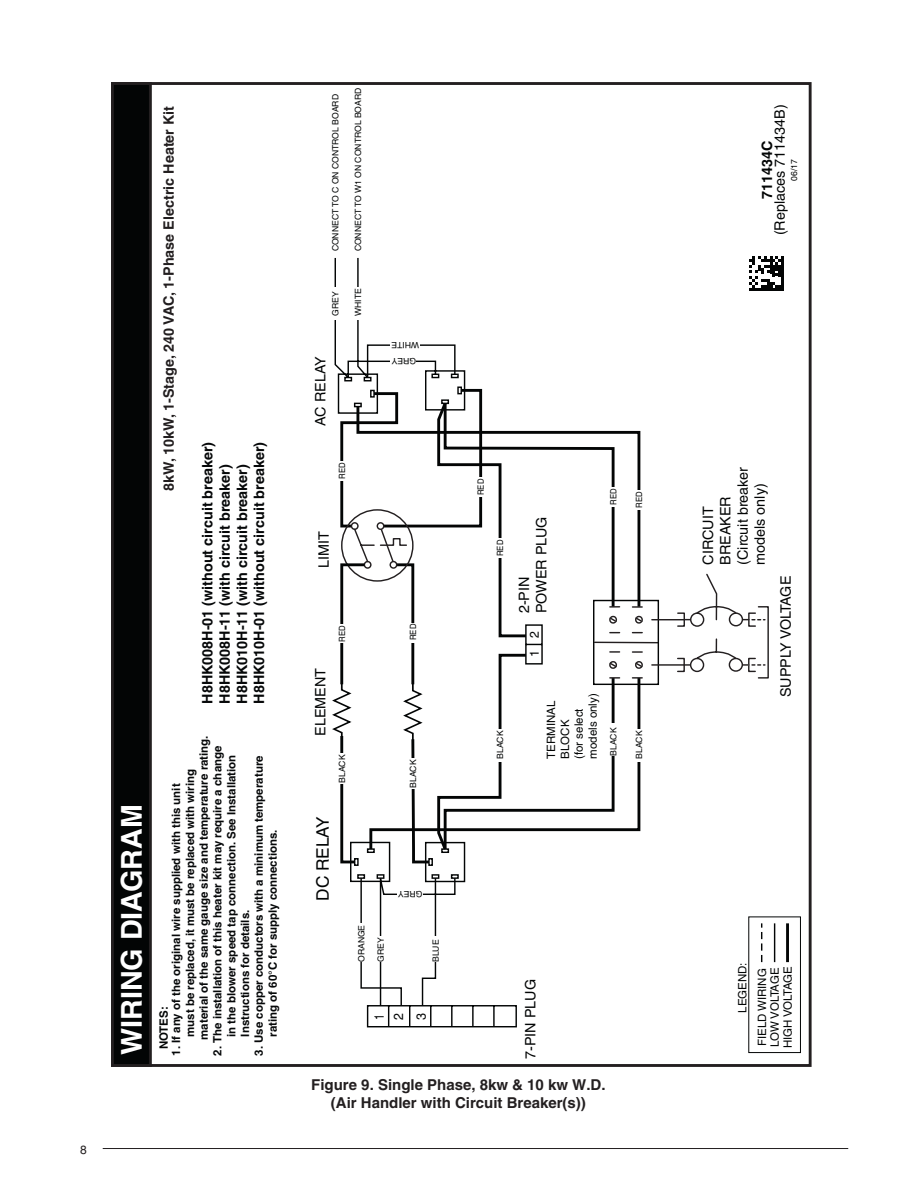
<style>
.page{position:relative;width:918px;height:1188px;background:#fff}
.page>*{position:absolute;margin:0;border:0;box-sizing:border-box;transform-origin:0 0}
.t1{font:700 28.65px "Helvetica";color:#fff}
.t2{font:17.25px "Helvetica";color:#030505}
.t3{font:700 15px/18px "Helvetica";color:#231f20;text-align:center}
.t4{font:700 14.4px/17.2px "Helvetica";color:#060809}
.t5{font:14.4px/17.2px "Helvetica";color:#030505}
.t6{font:700 14.4px "Helvetica";color:#221e1f}
.t7{font:700 14.4px "Helvetica";color:#030505}
.t8{font:13.2px/19.4px "Helvetica";color:#030505;scale:.8 1}
.t9{font:13.2px "Helvetica";color:#030505;scale:.94 1}
.t10{font:12.6px "Helvetica";color:#030505}
.t11{font:12px "Helvetica";color:#231f20}
.t12{font:700 11.55px/13.8px "Helvetica";color:#060809}
.t13{font:11.55px/13.8px "Helvetica";color:#030505}
.t14{font:11.55px/12.9px "Helvetica";letter-spacing:-.03em;color:#030505}
.t15{font:700 11.55px "Helvetica";color:#030505}
.t16{font:8.55px/16.2px "Helvetica";color:#030505;text-align:center}
.t17{font:8.55px "Helvetica";color:#030505;scale:.9 1}
</style>
<div class="page">
<hr style="left:103px;top:1148px;width:745px;height:1px;background:#231f20">
<svg style="left:543px;top:430px;width:99px;height:402px"></svg>
<hr style="left:595px;top:642px;width:63px;height:1px;background:#231f20">
<div style="left:593px;top:600px;width:66px;height:85px;border:1px solid #030505"></div>
<svg style="left:607px;top:572px;width:158px;height:107px"></svg>
<div style="left:758px;top:606px;width:11px;height:73px;border:1px solid #231f20"></div>
<svg style="left:332px;top:257px;width:211px;height:771px"></svg>
<div style="left:339px;top:754px;width:6px;height:30px;background:#fff"></div>
<div style="left:410px;top:759px;width:6px;height:30px;background:#fff"></div>
<div style="left:339px;top:624px;width:6px;height:18px;background:#fff"></div>
<div style="left:411px;top:623px;width:5px;height:19px;background:#fff"></div>
<div style="left:339px;top:461px;width:6px;height:20px;background:#fff"></div>
<div style="left:476px;top:478px;width:6px;height:19px;background:#fff"></div>
<div style="left:607px;top:723px;width:9px;height:33px;background:#fff"></div>
<div style="left:632px;top:730px;width:10px;height:32px;background:#fff"></div>
<div style="left:397px;top:888px;width:26px;height:10px;background:#fff"></div>
<div style="left:390px;top:355px;width:26px;height:10px;background:#fff"></div>
<div style="left:390px;top:339px;width:29px;height:9px;background:#fff"></div>
<div style="left:329px;top:287px;width:10px;height:32px;background:#fff"></div>
<div style="left:351px;top:287px;width:10px;height:32px;background:#fff"></div>
<div style="left:634px;top:491px;width:7px;height:19px;background:#fff"></div>
<div style="left:608px;top:487px;width:7px;height:20px;background:#fff"></div>
<div style="left:748px;top:917px;width:53px;height:136px;border:1px solid #030505"></div>
<svg style="left:761px;top:923px;width:1px;height:39px"></svg>
<hr style="left:774px;top:923px;width:1px;height:39px;background:#030505">
<hr style="left:786px;top:923px;width:3px;height:39px;background:#030505">
<div style="left:112px;top:84px;width:38px;height:981px;background:#030505"></div>
<div style="left:111px;top:82px;width:41px;height:985px;border:3px solid #231f20"></div>
<hr style="left:781px;top:256px;width:3px;height:35px;background:#030505">
<svg style="left:749px;top:256px;width:32px;height:35px"></svg>
<p class="t11" style="left:80px;top:1143px;width:8px">8</p>
<h1 class="t1" style="left:114px;top:1055px;width:252px;rotate:-90deg">WIRING DIAGRAM</h1>
<p class="t6" style="left:160px;top:491px;width:386px;rotate:-90deg">8kW, 10kW, 1-Stage, 240 VAC, 1-Phase Electric Heater Kit</p>
<p class="t4" style="left:199px;top:704px;width:263px;rotate:-90deg">H8HK008H-01 (without circuit breaker)<br>H8HK008H-11 (with circuit breaker)<br>H8HK010H-11 (with circuit breaker)<br>H8HK010H-01 (without circuit breaker)</p>
<p class="t12" style="left:169px;top:1040px;width:306px;text-indent:-16px;rotate:-90deg">1. If any of the original wire supplied with this unit<br>must be replaced, it must be replaced with wiring material of the same gauge size and temperature rating.</p>
<p class="t12" style="left:210px;top:1037px;width:293px;text-indent:-19px;rotate:-90deg">2. The installation of this heater kit may require a change in the blower speed tap connection. See Installation<br>Instructions for details.</p>
<p class="t12" style="left:252px;top:1037px;width:283px;text-indent:-19px;rotate:-90deg">3. Use copper conductors with a minimum temperature rating of 60°C for supply connections.</p>
<p class="t15" style="left:157px;top:1049px;width:44px;rotate:-90deg">NOTES:</p>
<p class="t16" style="left:327px;top:251px;width:159px;rotate:-90deg">CONNECT TO C ON CONTROL BOARD</p>
<p class="t16" style="left:350px;top:251px;width:165px;rotate:-90deg">CONNECT TO W1 ON CONTROL BOARD</p>
<p class="t16" style="left:327px;top:316px;width:26px;rotate:-90deg">GREY</p>
<p class="t16" style="left:350px;top:316px;width:29px;rotate:-90deg">WHITE</p>
<p class="t5" style="left:312px;top:426px;width:71px;rotate:-90deg">AC RELAY</p>
<p class="t17" style="left:337px;top:479px;width:20px;rotate:-90deg">RED</p>
<p class="t5" style="left:315px;top:568px;width:38px;rotate:-90deg">LIMIT</p>
<p class="t16" style="left:419px;top:369px;width:29px;rotate:-180deg">GREY<br>WHITE</p>
<p class="t5" style="left:312px;top:736px;width:69px;rotate:-90deg">ELEMENT</p>
<p class="t17" style="left:337px;top:642px;width:20px;rotate:-90deg">RED</p>
<p class="t17" style="left:408px;top:640px;width:20px;rotate:-90deg">RED</p>
<p class="t16" style="left:334px;top:783px;width:29px;rotate:-90deg">BLACK</p>
<p class="t16" style="left:405px;top:788px;width:29px;rotate:-90deg">BLACK</p>
<h2 class="t2" style="left:313px;top:901px;width:86px;rotate:-90deg">DC RELAY</h2>
<p class="t16" style="left:353px;top:962px;width:39px;rotate:-90deg">ORANGE</p>
<p class="t16" style="left:423px;top:902px;width:26px;rotate:-180deg">GREY</p>
<p class="t16" style="left:373px;top:962px;width:26px;rotate:-90deg">GREY</p>
<p class="t16" style="left:428px;top:962px;width:24px;rotate:-90deg">BLUE</p>
<p class="t8" style="left:369px;top:1020px;width:10px;rotate:-90deg">1<br>2</p>
<p class="t9" style="left:413px;top:1020px;width:9px;rotate:-90deg">3</p>
<p class="t17" style="left:476px;top:495px;width:20px;rotate:-90deg">RED</p>
<p class="t17" style="left:495px;top:556px;width:20px;rotate:-90deg">RED</p>
<p class="t16" style="left:492px;top:759px;width:29px;rotate:-90deg">BLACK</p>
<p class="t5" style="left:515px;top:613px;width:98px;rotate:-90deg">2-PIN<br>POWER PLUG</p>
<p class="t10" style="left:527px;top:657px;width:28px;rotate:-90deg">1 2</p>
<p class="t17" style="left:608px;top:505px;width:20px;rotate:-90deg">RED</p>
<p class="t17" style="left:634px;top:508px;width:20px;rotate:-90deg">RED</p>
<p class="t13" style="left:544px;top:759px;width:67px;rotate:-90deg">TERMINAL<br>BLOCK<br>(for select models only)</p>
<p class="t16" style="left:605px;top:756px;width:29px;rotate:-90deg">BLACK</p>
<p class="t16" style="left:631px;top:759px;width:29px;rotate:-90deg">BLACK</p>
<p class="t5" style="left:522px;top:1059px;width:81px;rotate:-90deg">7-PIN PLUG</p>
<p class="t3" style="left:311px;top:1075px;width:296px">Figure 9. Single Phase, 8kw &amp; 10 kw W.D. (Air Handler with Circuit Breaker(s))</p>
<p class="t5" style="left:771px;top:235px;width:132px;rotate:-90deg">(Replaces 711434B)</p>
<p class="t7" style="left:758px;top:199px;width:60px;rotate:-90deg">711434C</p>
<p class="t16" style="left:786px;top:181px;width:23px;rotate:-90deg">06/17</p>
<p class="t5" style="left:700px;top:565px;width:99px;rotate:-90deg">CIRCUIT<br>BREAKER (Circuit breaker models only)</p>
<p class="t5" style="left:777px;top:697px;width:123px;rotate:-90deg">SUPPLY VOLTAGE</p>
<p class="t13" style="left:736px;top:1013px;width:52px;rotate:-90deg">LEGEND:</p>
<p class="t14" style="left:768px;top:1048px;width:84px;rotate:-90deg">LOW VOLTAGE<br>HIGH VOLTAGE</p>
<p class="t13" style="left:755px;top:1046px;width:80px;rotate:-90deg">FIELD WIRING</p>
</div>
